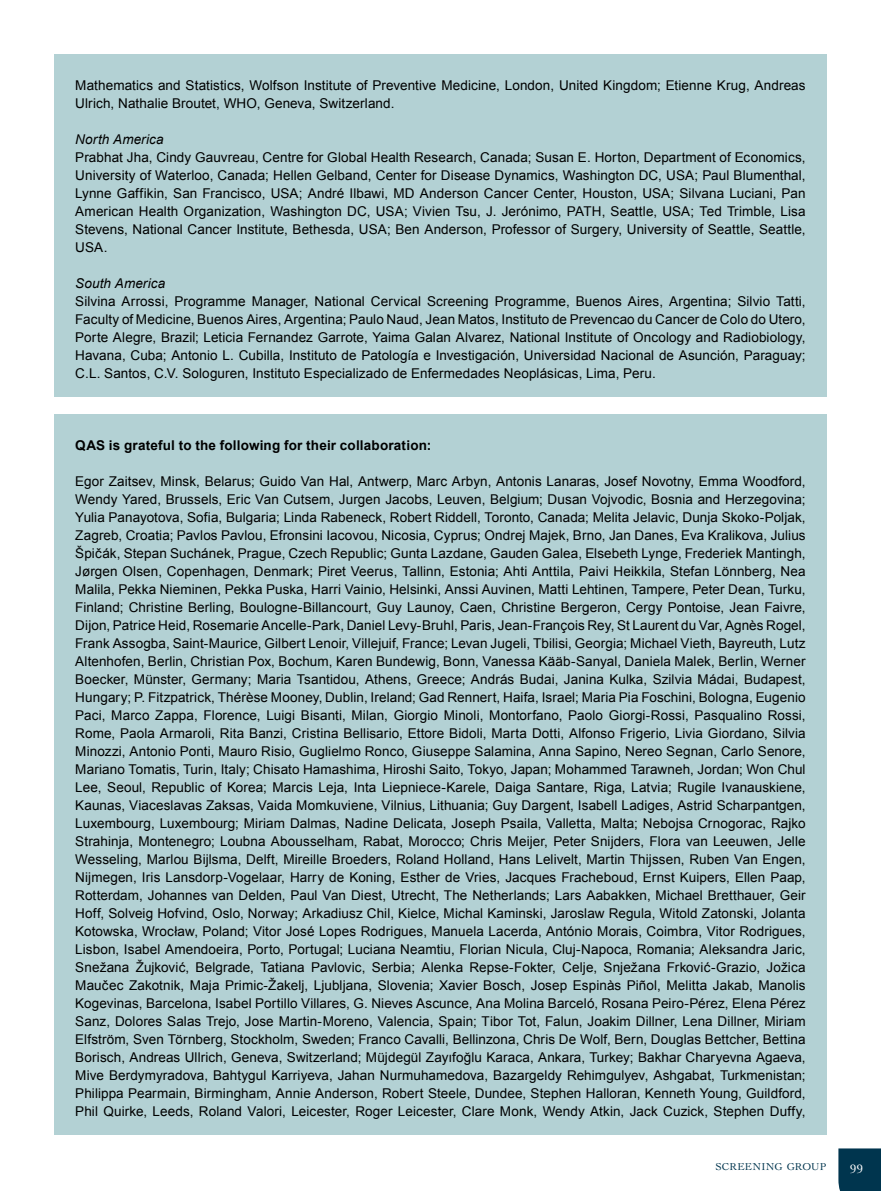
<style>
.page{position:relative;width:881px;height:1191px;background:#fff}
.page>*{position:absolute;margin:0;border:0;box-sizing:border-box;transform-origin:0 0}
.t1{font:13.5px/18px "Arial";letter-spacing:.01em;color:#000;text-align:justify}
.t2{font:700 13.5px "Arial";letter-spacing:.015em;color:#000}
.t3{font:italic 13.5px "Arial";letter-spacing:.01em;color:#000}
.t4{font:12.75px "Cochin LT Std";color:#fff}
.t5{font:10.5px "Cochin LT Std";letter-spacing:.015em;color:#00354e}
</style>
<div class="page">
<div style="left:838px;top:1148px;width:42px;height:43px;background:#00354e"></div>
<div style="left:54px;top:54px;width:772px;height:342px;background:#b3d1d4"></div>
<div style="left:54px;top:414px;width:772px;height:720px;background:#b3d1d4"></div>
<p class="t1" style="left:75px;top:76px;width:731px">Mathematics and Statistics, Wolfson Institute of Preventive Medicine, London, United Kingdom; Etienne Krug, Andreas<br>Ulrich, Nathalie Broutet, WHO, Geneva, Switzerland.</p>
<p class="t3" style="left:75px;top:131px;width:90px">North America</p>
<p class="t1" style="left:75px;top:148px;width:731px">Prabhat Jha, Cindy Gauvreau, Centre for Global Health Research, Canada; Susan E. Horton, Department of Economics, University of Waterloo, Canada; Hellen Gelband, Center for Disease Dynamics, Washington DC, USA; Paul Blumenthal, Lynne Gaffikin, San Francisco, USA; André Ilbawi, MD Anderson Cancer Center, Houston, USA; Silvana Luciani, Pan American Health Organization, Washington DC, USA; Vivien Tsu, J. Jerónimo, PATH, Seattle, USA; Ted Trimble, Lisa Stevens, National Cancer Institute, Bethesda, USA; Ben Anderson, Professor of Surgery, University of Seattle, Seattle, USA.</p>
<p class="t3" style="left:75px;top:275px;width:91px">South America</p>
<p class="t1" style="left:75px;top:292px;width:731px">Silvina Arrossi, Programme Manager, National Cervical Screening Programme, Buenos Aires, Argentina; Silvio Tatti, Faculty of Medicine, Buenos Aires, Argentina; Paulo Naud, Jean Matos, Instituto de Prevencao du Cancer de Colo do Utero, Porte Alegre, Brazil; Leticia Fernandez Garrote, Yaima Galan Alvarez, National Institute of Oncology and Radiobiology, Havana, Cuba; Antonio L. Cubilla, Instituto de Patología e Investigación, Universidad Nacional de Asunción, Paraguay; C.L. Santos, C.V. Sologuren, Instituto Especializado de Enfermedades Neoplásicas, Lima, Peru.</p>
<p class="t2" style="left:75px;top:436px;width:357px">QAS is grateful to the following for their collaboration:</p>
<p class="t1" style="left:75px;top:472px;width:731px">Egor Zaitsev, Minsk, Belarus; Guido Van Hal, Antwerp, Marc Arbyn, Antonis Lanaras, Josef Novotny, Emma Woodford, Wendy Yared, Brussels, Eric Van Cutsem, Jurgen Jacobs, Leuven, Belgium; Dusan Vojvodic, Bosnia and Herzegovina; Yulia Panayotova, Sofia, Bulgaria; Linda Rabeneck, Robert Riddell, Toronto, Canada; Melita Jelavic, Dunja Skoko-Poljak, Zagreb, Croatia; Pavlos Pavlou, Efronsini Iacovou, Nicosia, Cyprus; Ondrej Majek, Brno, Jan Danes, Eva Kralikova, Julius Špičák, Stepan Suchánek, Prague, Czech Republic; Gunta Lazdane, Gauden Galea, Elsebeth Lynge, Frederiek Mantingh, Jørgen Olsen, Copenhagen, Denmark; Piret Veerus, Tallinn, Estonia; Ahti Anttila, Paivi Heikkila, Stefan Lönnberg, Nea Malila, Pekka Nieminen, Pekka Puska, Harri Vainio, Helsinki, Anssi Auvinen, Matti Lehtinen, Tampere, Peter Dean, Turku, Finland; Christine Berling, Boulogne-Billancourt, Guy Launoy, Caen, Christine Bergeron, Cergy Pontoise, Jean Faivre, Dijon, Patrice Heid, Rosemarie Ancelle-Park, Daniel Levy-Bruhl, Paris, Jean-François Rey, St Laurent du Var, Agnès Rogel, Frank Assogba, Saint-Maurice, Gilbert Lenoir, Villejuif, France; Levan Jugeli, Tbilisi, Georgia; Michael Vieth, Bayreuth, Lutz Altenhofen, Berlin, Christian Pox, Bochum, Karen Bundewig, Bonn, Vanessa Kääb-Sanyal, Daniela Malek, Berlin, Werner Boecker, Münster, Germany; Maria Tsantidou, Athens, Greece; András Budai, Janina Kulka, Szilvia Mádai, Budapest, Hungary; P. Fitzpatrick, Thérèse Mooney, Dublin, Ireland; Gad Rennert, Haifa, Israel; Maria Pia Foschini, Bologna, Eugenio Paci, Marco Zappa, Florence, Luigi Bisanti, Milan, Giorgio Minoli, Montorfano, Paolo Giorgi-Rossi, Pasqualino Rossi, Rome, Paola Armaroli, Rita Banzi, Cristina Bellisario, Ettore Bidoli, Marta Dotti, Alfonso Frigerio, Livia Giordano, Silvia Minozzi, Antonio Ponti, Mauro Risio, Guglielmo Ronco, Giuseppe Salamina, Anna Sapino, Nereo Segnan, Carlo Senore, Mariano Tomatis, Turin, Italy; Chisato Hamashima, Hiroshi Saito, Tokyo, Japan; Mohammed Tarawneh, Jordan; Won Chul Lee, Seoul, Republic of Korea; Marcis Leja, Inta Liepniece-Karele, Daiga Santare, Riga, Latvia; Rugile Ivanauskiene, Kaunas, Viaceslavas Zaksas, Vaida Momkuviene, Vilnius, Lithuania; Guy Dargent, Isabell Ladiges, Astrid Scharpantgen, Luxembourg, Luxembourg; Miriam Dalmas, Nadine Delicata, Joseph Psaila, Valletta, Malta; Nebojsa Crnogorac, Rajko Strahinja, Montenegro; Loubna Abousselham, Rabat, Morocco; Chris Meijer, Peter Snijders, Flora van Leeuwen, Jelle Wesseling, Marlou Bijlsma, Delft, Mireille Broeders, Roland Holland, Hans Lelivelt, Martin Thijssen, Ruben Van Engen, Nijmegen, Iris Lansdorp-Vogelaar, Harry de Koning, Esther de Vries, Jacques Fracheboud, Ernst Kuipers, Ellen Paap, Rotterdam, Johannes van Delden, Paul Van Diest, Utrecht, The Netherlands; Lars Aabakken, Michael Bretthauer, Geir Hoff, Solveig Hofvind, Oslo, Norway; Arkadiusz Chil, Kielce, Michal Kaminski, Jaroslaw Regula, Witold Zatonski, Jolanta Kotowska, Wrocław, Poland; Vitor José Lopes Rodrigues, Manuela Lacerda, António Morais, Coimbra, Vitor Rodrigues, Lisbon, Isabel Amendoeira, Porto, Portugal; Luciana Neamtiu, Florian Nicula, Cluj-Napoca, Romania; Aleksandra Jaric, Snežana Žujković, Belgrade, Tatiana Pavlovic, Serbia; Alenka Repse-Fokter, Celje, Snježana Frković-Grazio, Jožica Maučec Zakotnik, Maja Primic-Žakelj, Ljubljana, Slovenia; Xavier Bosch, Josep Espinàs Piñol, Melitta Jakab, Manolis Kogevinas, Barcelona, Isabel Portillo Villares, G. Nieves Ascunce, Ana Molina Barceló, Rosana Peiro-Pérez, Elena Pérez Sanz, Dolores Salas Trejo, Jose Martin-Moreno, Valencia, Spain; Tibor Tot, Falun, Joakim Dillner, Lena Dillner, Miriam Elfström, Sven Törnberg, Stockholm, Sweden; Franco Cavalli, Bellinzona, Chris De Wolf, Bern, Douglas Bettcher, Bettina Borisch, Andreas Ullrich, Geneva, Switzerland; Müjdegül Zayıfoğlu Karaca, Ankara, Turkey; Bakhar Charyevna Agaeva, Mive Berdymyradova, Bahtygul Karriyeva, Jahan Nurmuhamedova, Bazargeldy Rehimgulyev, Ashgabat, Turkmenistan; Philippa Pearmain, Birmingham, Annie Anderson, Robert Steele, Dundee, Stephen Halloran, Kenneth Young, Guildford, Phil Quirke, Leeds, Roland Valori, Leicester, Roger Leicester, Clare Monk, Wendy Atkin, Jack Cuzick, Stephen Duffy,</p>
<p class="t5" style="left:715px;top:1161px;width:112px">SCREENING GROUP</p>
<p class="t4" style="left:849px;top:1161px;width:14px">99</p>
</div>
